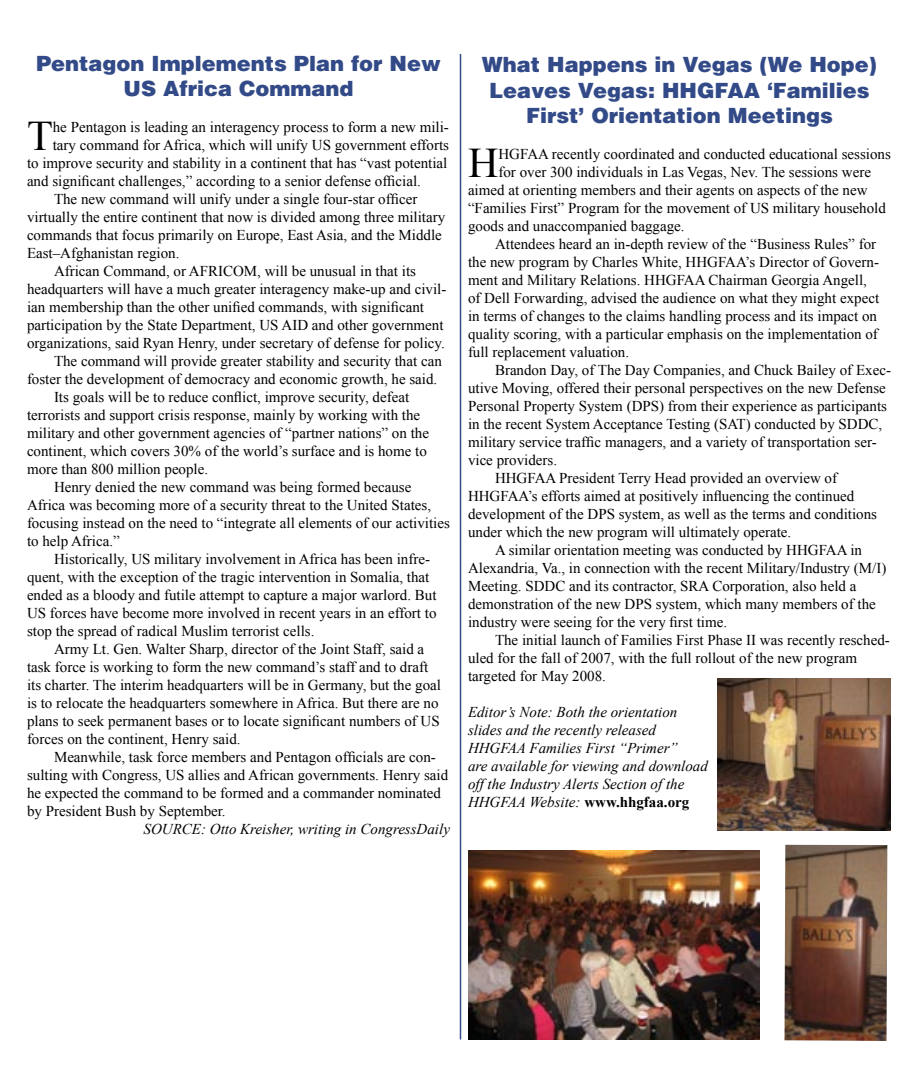
<style>
.page{position:relative;width:918px;height:1080px;background:#fff}
.page>*{position:absolute;margin:0;border:0;box-sizing:border-box;transform-origin:0 0}
.dropcap{font:42.15px "Times New Roman";color:#000}
.deptarticles{font:900 21px/25.2px "Helvetica";color:#324a87;text-align:center}
.portal_text{font:15px/18px "Times New Roman";color:#000}
.dropcap-2{font:15px "Times New Roman";color:#000}
.portal_text-2{font:italic 15px "Times New Roman";color:#000}
.sourceline{font:italic 15px "Times New Roman";color:#000}
.s1{font-weight:700;font-style:normal}
</style>
<div class="page">
<hr style="left:460px;top:54px;width:1px;height:986px;background:#344e8d">
<img style="left:468px;top:850px;width:292px;height:189px">
<img style="left:717px;top:678px;width:174px;height:153px">
<img style="left:785px;top:845px;width:102px;height:196px">
<p class="deptarticles" style="left:36px;top:50px;width:406px">Pentagon Implements Plan for New<br>US Africa Command</p>
<p class="dropcap" style="left:27px;top:112px;width:27px">T</p>
<p class="dropcap-2" style="left:53px;top:118px;width:398px">he Pentagon is leading an interagency process to form a new mili-</p>
<p class="dropcap-2" style="left:53px;top:136px;width:398px">tary command for Africa, which will unify US government efforts</p>
<p class="dropcap-2" style="left:27px;top:154px;width:422px">to improve security and stability in a continent that has “vast potential</p>
<p class="dropcap-2" style="left:27px;top:172px;width:396px">and significant challenges,” according to a senior defense official.</p>
<p class="portal_text" style="left:27px;top:190px;width:420px;text-indent:27px">The new command will unify under a single four-star officer virtually the entire continent that now is divided among three military commands that focus primarily on Europe, East Asia, and the Middle East–Afghanistan region.</p>
<p class="portal_text" style="left:27px;top:262px;width:421px;text-indent:27px">African Command, or AFRICOM, will be unusual in that its headquarters will have a much greater interagency make-up and civil&shy;ian membership than the other unified commands, with significant participation by the State Department, US AID and other government organizations, said Ryan Henry, under secretary of defense for policy.</p>
<p class="portal_text" style="left:27px;top:352px;width:416px;text-indent:27px">The command will provide greater stability and security that can foster the development of democracy and economic growth, he said.</p>
<p class="portal_text" style="left:27px;top:388px;width:404px;text-indent:27px">Its goals will be to reduce conflict, improve security, defeat terrorists and support crisis response, mainly by working with the military and other government agencies of “partner nations” on the continent, which covers 30% of the world’s surface and is home to more than 800 million people.</p>
<p class="portal_text" style="left:27px;top:478px;width:424px;text-indent:27px">Henry denied the new command was being formed because Africa was becoming more of a security threat to the United States, focusing instead on the need to “integrate all elements of our activities to help Africa.”</p>
<p class="portal_text" style="left:27px;top:550px;width:411px;text-indent:27px">Historically, US military involvement in Africa has been infre&shy;quent, with the exception of the tragic intervention in Somalia, that ended as a bloody and futile attempt to capture a major warlord. But US forces have become more involved in recent years in an effort to stop the spread of radical Muslim terrorist cells.</p>
<p class="portal_text" style="left:27px;top:640px;width:416px;text-indent:27px">Army Lt. Gen. Walter Sharp, director of the Joint Staff, said a task force is working to form the new command’s staff and to draft its charter. The interim headquarters will be in Germany, but the goal is to relocate the headquarters somewhere in Africa. But there are no plans to seek permanent bases or to locate significant numbers of US forces on the continent, Henry said.</p>
<p class="portal_text" style="left:27px;top:748px;width:423px;text-indent:27px">Meanwhile, task force members and Pentagon officials are con&shy;sulting with Congress, US allies and African governments. Henry said he expected the command to be formed and a commander nominated by President Bush by September.</p>
<p class="sourceline" style="left:144px;top:820px;width:308px">SOURCE: Otto Kreisher, writing in CongressDaily</p>
<p class="deptarticles" style="left:482px;top:52px;width:397px">What Happens in Vegas (We Hope)<br>Leaves Vegas: HHGFAA ‘Families<br>First’ Orientation Meetings</p>
<p class="dropcap" style="left:468px;top:138px;width:32px">H</p>
<p class="dropcap-2" style="left:498px;top:145px;width:394px">HGFAA recently coordinated and conducted educational sessions</p>
<p class="dropcap-2" style="left:498px;top:163px;width:374px">for over 300 individuals in Las Vegas, Nev. The sessions were</p>
<p class="dropcap-2" style="left:468px;top:181px;width:401px">aimed at orienting members and their agents on aspects of the new</p>
<p class="dropcap-2" style="left:468px;top:199px;width:419px">“Families First” Program for the movement of US military household</p>
<p class="dropcap-2" style="left:468px;top:217px;width:218px">goods and unaccompanied baggage.</p>
<p class="portal_text" style="left:468px;top:235px;width:413px;text-indent:27px">Attendees heard an in-depth review of the “Business Rules” for the new program by Charles White, HHGFAA’s Director of Govern&shy;ment and Military Relations. HHGFAA Chairman Georgia Angell, of Dell Forwarding, advised the audience on what they might expect in terms of changes to the claims handling process and its impact on quality scoring, with a particular emphasis on the implementation of full replacement valuation.</p>
<p class="portal_text" style="left:468px;top:361px;width:424px;text-indent:27px">Brandon Day, of The Day Companies, and Chuck Bailey of Exec&shy;utive Moving, offered their personal perspectives on the new Defense Personal Property System (DPS) from their experience as participants in the recent System Acceptance Testing (SAT) conducted by SDDC, military service traffic managers, and a variety of transportation ser&shy;vice providers.</p>
<p class="portal_text" style="left:495px;top:469px;width:344px">HHGFAA President Terry Head provided an overview of</p>
<p class="portal_text" style="left:468px;top:487px;width:411px">HHGFAA’s efforts aimed at positively influencing the continued development of the DPS system, as well as the terms and conditions under which the new program will ultimately operate.</p>
<p class="portal_text" style="left:468px;top:541px;width:420px;text-indent:27px">A similar orientation meeting was conducted by HHGFAA in Alexandria, Va., in connection with the recent Military/Industry (M/I)<br>Meeting. SDDC and its contractor, SRA Corporation, also held a demonstration of the new DPS system, which many members of the industry were seeing for the very first time.</p>
<p class="portal_text" style="left:468px;top:631px;width:423px;text-indent:27px">The initial launch of Families First Phase II was recently resched&shy;uled for the fall of 2007, with the full rollout of the new program targeted for May 2008.</p>
<p class="portal_text-2" style="left:468px;top:703px;width:211px">Editor’s Note: Both the orientation</p>
<p class="portal_text-2" style="left:468px;top:721px;width:190px">slides and the recently released</p>
<p class="portal_text-2" style="left:468px;top:739px;width:211px">HHGFAA Families First “Primer”</p>
<p class="portal_text-2" style="left:468px;top:757px;width:241px">are available for viewing and download</p>
<p class="portal_text-2" style="left:468px;top:775px;width:218px">off the Industry Alerts Section of the</p>
<p class="portal_text-2" style="left:468px;top:793px;width:223px">HHGFAA Website: <span class="s1">www.hhgfaa.org</span></p>
</div>
